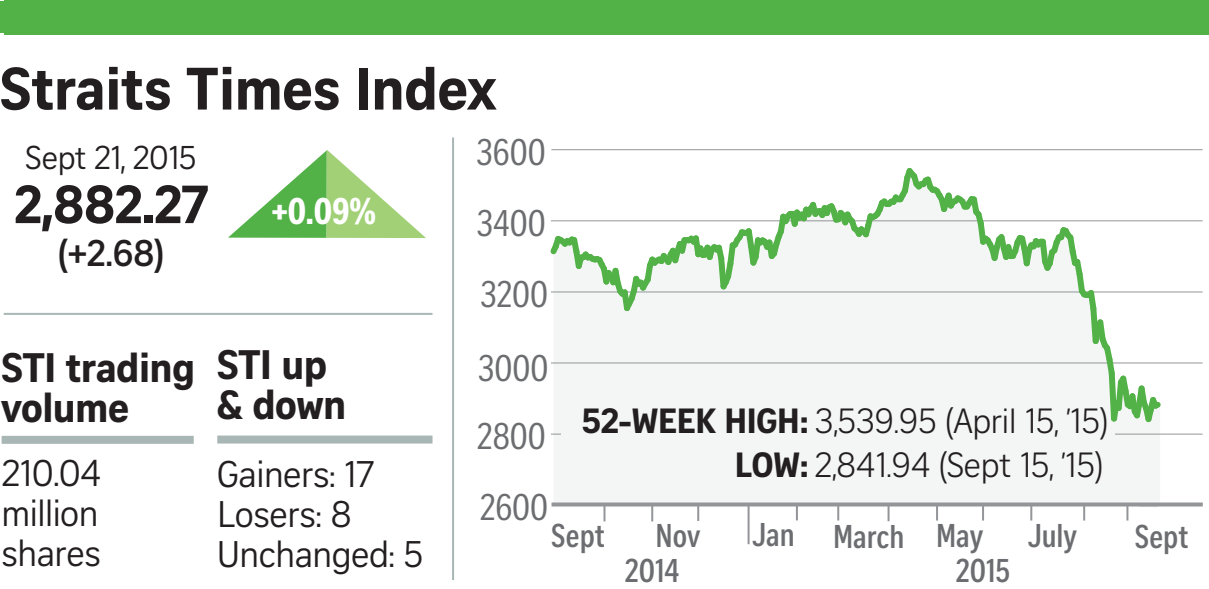
<style>
.page{position:relative;width:1209px;height:589px;background:#fff}
.page>*{position:absolute;margin:0;border:0;box-sizing:border-box;transform-origin:0 0}
.t1{font:700 58px "Curator Serp Text";letter-spacing:-.01em;color:#231f20}
.t2{font:700 52px "Curator Serp Text";color:#231f20}
.t3{font:700 40px/40px "Curator Serp Text";letter-spacing:-.015em;color:#231f20}
.t4{font:36px/40px "Curator Serp Text";letter-spacing:-.015em;color:#231f20;text-align:justify}
.t5{font:36px "Curator Head Cond ST Regular";color:#6c6d70}
.t6{font:700 36px "Curator Head ST Semi";color:#231f20}
.t7{font:36px "Curator Head Cond ST Bold";color:#fff}
.t8{font:34px/44px "Curator Head ST Light";letter-spacing:-.01em;color:#231f20;text-align:right}
.t9{font:700 32px "Curator Head Cond ST Semi";color:#6c6d70}
.t10{font:32px "Curator Serp Text";letter-spacing:-.015em;color:#231f20}
.s1{font-family:"Curator Serp Text";font-weight:700}
</style>
<div class="page">
<svg style="left:228px;top:150px;width:198px;height:88px"></svg>
<div style="left:554px;top:426px;width:606px;height:76px;background:#f3f6f4"></div>
<div style="left:2px;top:436px;width:192px;height:8px;background:#a8b7b6"></div>
<div style="left:217px;top:435px;width:215px;height:8px;background:#a8b7b6"></div>
<hr style="left:4px;top:313px;width:428px;height:2px;background:#a8b7b6">
<hr style="left:452px;top:137px;width:2px;height:443px;background:#a8b7b6">
<hr style="left:551px;top:362px;width:651px;height:1px;background:#939598">
<hr style="left:551px;top:149px;width:651px;height:1px;background:#939598">
<hr style="left:551px;top:291px;width:651px;height:2px;background:#939598">
<hr style="left:551px;top:220px;width:651px;height:1px;background:#939598">
<hr style="left:551px;top:433px;width:651px;height:2px;background:#939598">
<div style="left:4px;top:0;width:1204px;height:34px;background:#52b147"></div>
<svg style="left:1139px;top:506px;width:19px;height:1px"></svg>
<svg style="left:550px;top:168px;width:613px;height:258px"></svg>
<div style="left:0;top:1px;width:1209px;height:32px;background:#52b147"></div>
<svg style="left:551px;top:502px;width:652px;height:4px;background:#9fa1a3"></svg>
<svg style="left:697px;top:505px;width:2px;height:16px"></svg>
<hr style="left:748px;top:504px;width:2px;height:40px;background:#939598">
<svg style="left:796px;top:505px;width:2px;height:15px"></svg>
<svg style="left:837px;top:505px;width:2px;height:15px"></svg>
<svg style="left:887px;top:505px;width:2px;height:16px"></svg>
<svg style="left:936px;top:505px;width:2px;height:15px"></svg>
<svg style="left:651px;top:505px;width:2px;height:16px"></svg>
<svg style="left:603px;top:505px;width:2px;height:16px"></svg>
<svg style="left:982px;top:505px;width:2px;height:15px"></svg>
<svg style="left:1030px;top:505px;width:2px;height:15px"></svg>
<svg style="left:1083px;top:505px;width:2px;height:15px"></svg>
<svg style="left:1126px;top:505px;width:2px;height:15px"></svg>
<div style="left:561px;top:423px;width:554px;height:22px;background:#f3f6f4"></div>
<h1 class="t1" style="left:0;top:54px;width:498px">Straits Times Index</h1>
<p class="t10" style="left:26px;top:139px;width:172px">Sept 21, 2015</p>
<h2 class="t2" style="left:14px;top:173px;width:195px">2,882.27</h2>
<p class="t6" style="left:58px;top:232px;width:108px">(+2.68)</p>
<p class="t7" style="left:271px;top:191px;width:106px">+0.09%</p>
<p class="t3" style="left:2px;top:347px;width:195px">STI trading volume</p>
<p class="t4" style="left:2px;top:453px;width:101px">210.04 million shares</p>
<p class="t3" style="left:217px;top:344px;width:131px">STI up &amp; down</p>
<p class="t4" style="left:217px;top:454px;width:208px;text-align:left">Gainers: 17<br>Losers: 8<br>Unchanged: 5</p>
<p class="t5" style="left:476px;top:132px;width:71px">3600</p>
<p class="t5" style="left:476px;top:203px;width:71px">3400</p>
<p class="t5" style="left:480px;top:274px;width:69px">3200</p>
<p class="t5" style="left:478px;top:348px;width:72px">3000</p>
<p class="t5" style="left:477px;top:417px;width:70px">2800</p>
<p class="t5" style="left:480px;top:488px;width:70px">2600</p>
<p class="t8" style="left:582px;top:399px;width:528px"><span class="s1">52-WEEK HIGH:</span> 3,539.95 (April 15, ’15)<br><span class="s1">LOW:</span> 2,841.94 (Sept 15, ’15)</p>
<p class="t9" style="left:551px;top:518px;width:55px">Sept</p>
<p class="t9" style="left:656px;top:518px;width:46px">Nov</p>
<p class="t9" style="left:752px;top:517px;width:44px">Jan</p>
<p class="t9" style="left:625px;top:553px;width:56px">2014</p>
<p class="t9" style="left:956px;top:553px;width:56px">2015</p>
<p class="t9" style="left:833px;top:519px;width:152px">March May</p>
<p class="t9" style="left:1028px;top:518px;width:51px">July</p>
<p class="t9" style="left:1135px;top:519px;width:55px">Sept</p>
</div>
